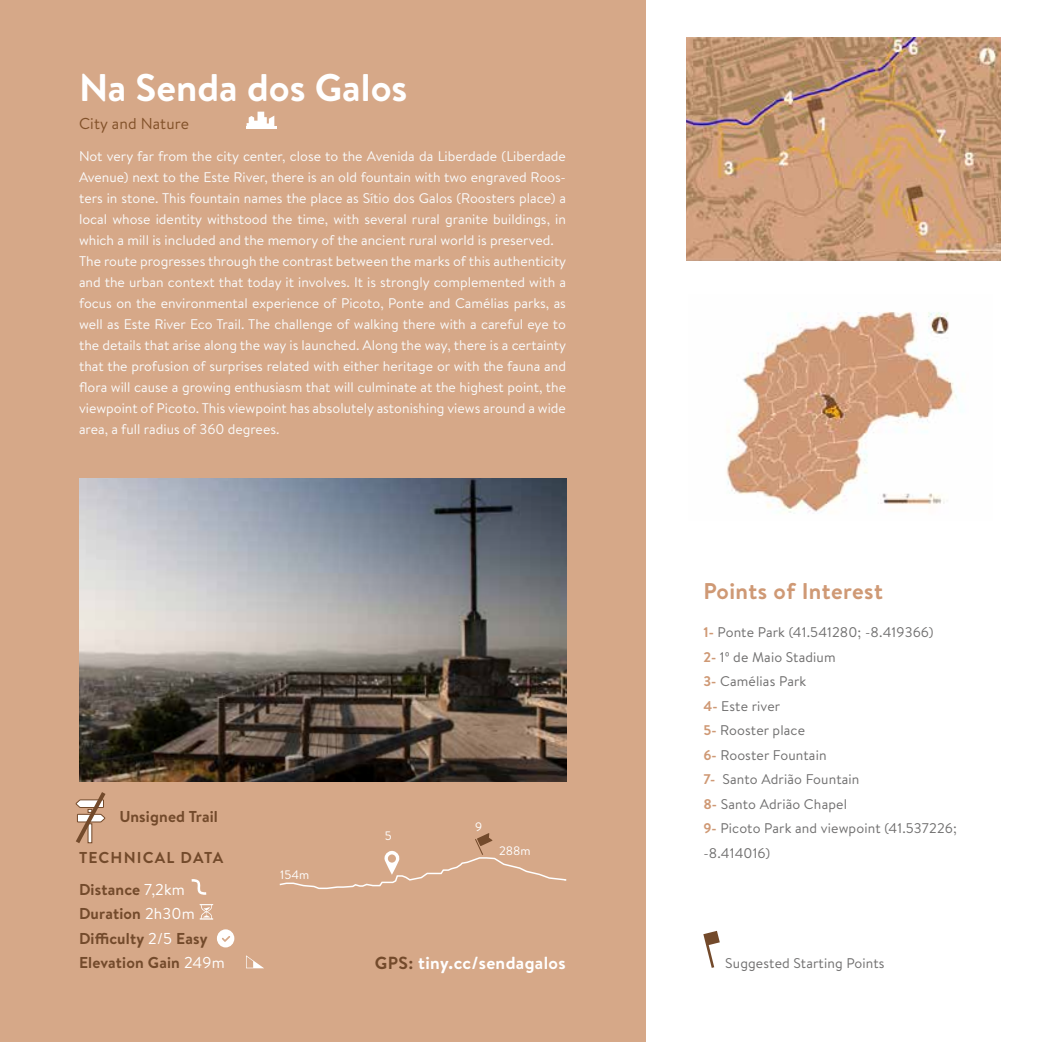
<style>
.page{position:relative;width:1042px;height:1042px;background:#fff}
.page>*{position:absolute;margin:0;border:0;box-sizing:border-box;transform-origin:0 0}
.t1{font:700 38.5px "Brandon Text";color:#fff}
.t2{font:700 22.75px "Brandon Text";letter-spacing:.02em;color:#cf9975}
.t3{font:700 17.5px "Brandon Text";letter-spacing:.02em;color:#fff}
.t4{font:700 15.75px/24.5px "Brandon Text";letter-spacing:.01em;color:#734a2b}
.t5{font:700 15.75px/31.5px "Brandon Text";letter-spacing:.045em;color:#734a2b}
.t6{font:15.75px "Brandon Text";letter-spacing:.01em;color:#825129}
.t7{font:14px/21px "Brandon Text";color:#fafafa}
.t8{font:14px/24.5px "Brandon Text";letter-spacing:.01em;color:#706f6f}
.t9{font:12.25px "Brandon Text";color:#fff}
.s1{font-weight:400;color:#fff}
.s2{color:#734a2b}
.s3{font-weight:700;color:#cf9975}
</style>
<div class="page">
<img style="left:726px;top:311px;width:237px;height:203px">
<div style="left:0;top:0;width:645px;height:1042px;background:#d6a888"></div>
<img style="left:686px;top:37px;width:314px;height:224px">
<hr style="left:1041px;top:0;width:1px;height:1042px;background:#d6a888">
<svg style="left:199px;top:904px;width:14px;height:15px"></svg>
<svg style="left:217px;top:929px;width:17px;height:18px"></svg>
<svg style="left:192px;top:879px;width:14px;height:16px"></svg>
<svg style="left:246px;top:955px;width:18px;height:13px"></svg>
<img style="left:80px;top:479px;width:486px;height:303px">
<svg style="left:279px;top:833px;width:288px;height:57px"></svg>
<svg style="left:75px;top:792px;width:31px;height:51px"></svg>
<svg style="left:247px;top:112px;width:30px;height:15px"></svg>
<hr style="left:247px;top:127px;width:30px;height:2px;background:#fff">
<h1 class="t1" style="left:79px;top:61px;width:330px">Na Senda dos Galos</h1>
<p class="t6" style="left:79px;top:112px;width:112px">City and Nature</p>
<p class="t7" style="left:79px;top:145px;width:489px">Not very far from the city center, close to the Avenida da Liberdade (Liberdade Avenue) next to the Este River, there is an old fountain with two engraved Roos&shy;ters in stone. This fountain names the place as Sítio dos Galos (Roosters place) a local whose identity withstood the time, with several rural granite buildings, in which a mill is included and the memory of the ancient rural world is preserved.<br>The route progresses through the contrast between the marks of this authenticity and the urban context that today it involves. It is strongly complemented with a focus on the environmental experience of Picoto, Ponte and Camélias parks, as well as Este River Eco Trail. The challenge of walking there with a careful eye to the details that arise along the way is launched. Along the way, there is a certainty that the profusion of surprises related with either heritage or with the fauna and flora will cause a growing enthusiasm that will culminate at the highest point, the viewpoint of Picoto. This viewpoint has absolutely astonishing views around a wide area, a full radius of 360 degrees.</p>
<p class="t4" style="left:119px;top:804px;width:100px">Unsigned Trail</p>
<p class="t5" style="left:79px;top:842px;width:146px">TECHNICAL DATA<br>Distance <span class="s1">7,2km</span></p>
<p class="t4" style="left:79px;top:901px;width:147px">Duration <span class="s1">2h30m<br></span>Difficulty <span class="s1">2/5</span> Easy<br>Elevation Gain <span class="s1">249m</span></p>
<p class="t9" style="left:280px;top:866px;width:30px">154m</p>
<p class="t9" style="left:385px;top:827px;width:8px">5</p>
<p class="t9" style="left:475px;top:818px;width:9px">9</p>
<p class="t9" style="left:499px;top:842px;width:33px">288m</p>
<p class="t3" style="left:375px;top:950px;width:192px"><span class="s2">GPS:</span> tiny.cc/sendagalos</p>
<h2 class="t2" style="left:703px;top:575px;width:181px">Points of Interest</h2>
<p class="t8" style="left:703px;top:620px;width:255px"><span class="s3">1-</span> Ponte Park (41.541280; -8.419366)<br><span class="s3">2-</span> 1º de Maio Stadium<br><span class="s3">3-</span> Camélias Park<br><span class="s3">4-</span> Este river<br><span class="s3">5-</span> Rooster place<br><span class="s3">6-</span> Rooster Fountain<br><span class="s3">7-</span> Santo Adrião Fountain<br><span class="s3">8-</span> Santo Adrião Chapel<br><span class="s3">9-</span> Picoto Park and viewpoint (41.537226; -8.414016)</p>
<p class="t8" style="left:725px;top:951px;width:161px">Suggested Starting Points</p>
</div>
